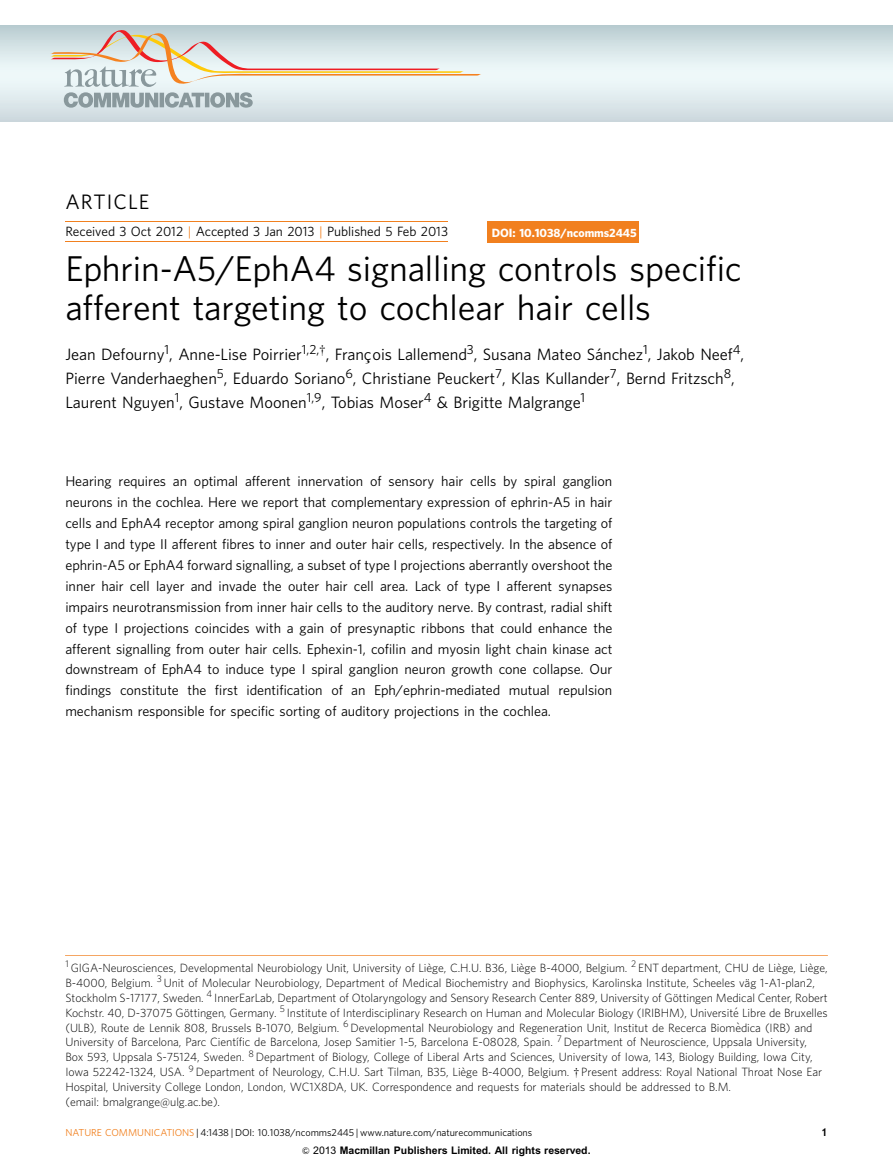
<style>
.page{position:relative;width:893px;height:1174px;background:#fff}
.page>*{position:absolute;margin:0;border:0;box-sizing:border-box;transform-origin:0 0}
.t1{font:35.85px/38.8px "Adv O Tea 1 a 7398";color:#000}
.t2{font:20.85px "Adv O Tea 1 a 7398";letter-spacing:.055em;color:#000}
.t3{font:16.5px/23.9px "Adv O Tea 1 a 7398";color:#000}
.t4{font:14.25px/20.9px "Adv O Tea 1 a 7398";color:#000;text-align:justify}
.t5{font:13.5px "Adv O Tea 1 a 7398";color:#000}
.t6{font:12px/15px "Adv O Tf 23 bb 480";color:#000}
.t7{font:12px "Adv O Tcb 88 df 00";color:#fff}
.t8{font:10.8px "Adv T Tda 6 f 6 cb 8.B";color:#000}
.t9{font:10.5px "Adv PAD35";color:#000}
.t10{font:10.05px "Adv O Tea 1 a 7398";color:#000}
.s1{color:#f1801f}
.s2{font-family:"Adv Times i"}
.s3{font-family:"Adv Els ent 2"}
.s4{font-family:"Adv TA42"}
.s5{font-family:"Adv PAD33"}
</style>
<div class="page">
<hr style="left:65px;top:221px;width:383px;height:1px;background:#f1801f">
<hr style="left:65px;top:242px;width:383px;height:1px;background:#f1801f">
<div style="left:487px;top:222px;width:151px;height:21px;background:#f1801f"></div>
<hr style="left:65px;top:955px;width:763px;height:1px;background:#f1801f">
<svg style="left:0;top:26px;width:893px;height:96px;background:#d8e5e8"></svg>
<svg style="left:50px;top:30px;width:431px;height:78px;background:#d8dad6"></svg>
<h2 class="t2" style="left:65px;top:194px;width:85px">ARTICLE</h2>
<p class="t5" style="left:65px;top:226px;width:384px">Received 3 Oct 2012 <span class="s1">|</span> Accepted 3 Jan 2013 <span class="s1">|</span> Published 5 Feb 2013</p>
<h1 class="t1" style="left:65px;top:252px;width:677px">Ephrin-A5/EphA4 signalling controls specific afferent targeting to cochlear hair cells</h1>
<p class="t3" style="left:65px;top:344px;width:680px">Jean Defourny<sup>1</sup>, Anne-Lise Poirrier<sup>1,2,</sup><sup>w</sup>, Franc<span class="s2">¸</span>ois Lallemend<sup>3</sup>, Susana Mateo Sa´nchez<sup>1</sup>, Jakob Neef<sup>4</sup>,<br>Pierre Vanderhaeghen<sup>5</sup>, Eduardo Soriano<sup>6</sup>, Christiane Peuckert<sup>7</sup>, Klas Kullander<sup>7</sup>, Bernd Fritzsch<sup>8</sup>,<br>Laurent Nguyen<sup>1</sup>, Gustave Moonen<sup>1,9</sup>, Tobias Moser<sup>4</sup> &amp; Brigitte Malgrange<sup>1</sup></p>
<p class="t7" style="left:492px;top:228px;width:146px">DOI: 10.1038/ncomms2445</p>
<p class="t4" style="left:65px;top:472px;width:548px">Hearing requires an optimal afferent innervation of sensory hair cells by spiral ganglion neurons in the cochlea. Here we report that complementary expression of ephrin-A5 in hair cells and EphA4 receptor among spiral ganglion neuron populations controls the targeting of type I and type II afferent fibres to inner and outer hair cells, respectively. In the absence of ephrin-A5 or EphA4 forward signalling, a subset of type I projections aberrantly overshoot the inner hair cell layer and invade the outer hair cell area. Lack of type I afferent synapses impairs neurotransmission from inner hair cells to the auditory nerve. By contrast, radial shift of type I projections coincides with a gain of presynaptic ribbons that could enhance the afferent signalling from outer hair cells. Ephexin-1, cofilin and myosin light chain kinase act downstream of EphA4 to induce type I spiral ganglion neuron growth cone collapse. Our findings constitute the first identification of an Eph/ephrin-mediated mutual repulsion mechanism responsible for specific sorting of auditory projections in the cochlea.</p>
<p class="t6" style="left:65px;top:961px;width:764px"><sup>1</sup> GIGA-Neurosciences, Developmental Neurobiology Unit, University of Lie`ge, C.H.U. B36, Lie`ge B-4000, Belgium. <sup>2</sup> ENT department, CHU de Lie`ge, Lie`ge, B-4000, Belgium. <sup>3</sup> Unit of Molecular Neurobiology, Department of Medical Biochemistry and Biophysics, Karolinska Institute, Scheeles va¨g 1-A1-plan2, Stockholm S-17177, Sweden. <sup>4</sup> InnerEarLab, Department of Otolaryngology and Sensory Research Center 889, University of Go¨ttingen Medical Center, Robert Kochstr. 40, D-37075 Go¨ttingen, Germany. <sup>5</sup> Institute of Interdisciplinary Research on Human and Molecular Biology (IRIBHM), Universite´ Libre de Bruxelles (ULB), Route de Lennik 808, Brussels B-1070, Belgium. <sup>6</sup> Developmental Neurobiology and Regeneration Unit, Institut de Recerca Biome`dica (IRB) and University of Barcelona, Parc Cientı´fic de Barcelona, Josep Samitier 1-5, Barcelona E-08028, Spain. <sup>7</sup> Department of Neuroscience, Uppsala University, Box 593, Uppsala S-75124, Sweden. <sup>8</sup> Department of Biology, College of Liberal Arts and Sciences, University of Iowa, 143, Biology Building, Iowa City, Iowa 52242-1324, USA. <sup>9</sup> Department of Neurology, C.H.U. Sart Tilman, B35, Lie`ge B-4000, Belgium. <span class="s3">w</span> Present address: Royal National Throat Nose Ear Hospital, University College London, London, WC1X8DA, UK. Correspondence and requests for materials should be addressed to B.M.<br>(email: bmalgrange@ulg.ac.be).</p>
<p class="t10" style="left:65px;top:1128px;width:468px"><span class="s1">NATURE COMMUNICATIONS</span> | 4:1438 | DOI: 10.1038/ncomms2445 | www.nature.com/naturecommunications</p>
<p class="t8" style="left:821px;top:1128px;width:8px">1</p>
<p class="t9" style="left:302px;top:1146px;width:290px"><span class="s4">&amp;</span> <span class="s5">2013</span> Macmillan Publishers Limited. All rights reserved.</p>
</div>
